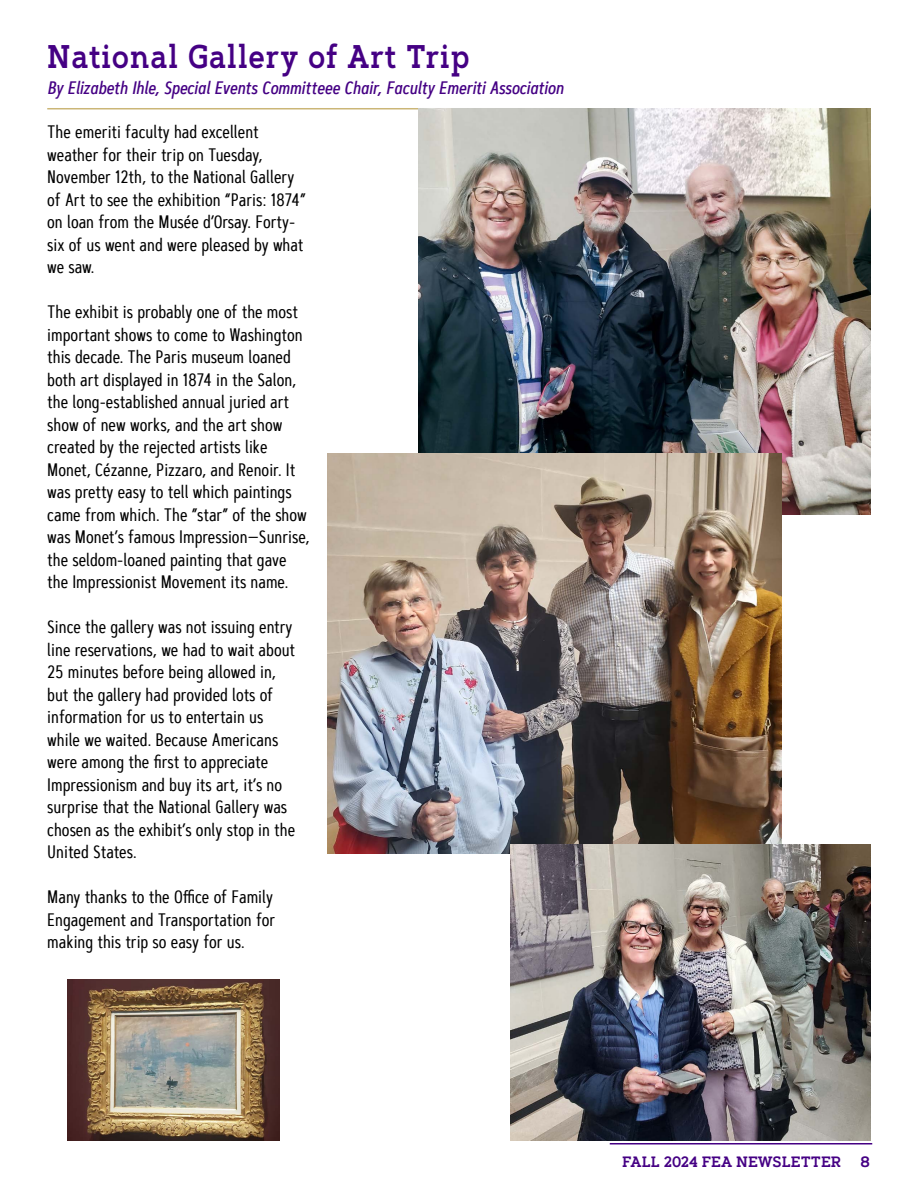
<style>
.page{position:relative;width:918px;height:1188px;background:#fff}
.page>*{position:absolute;margin:0;border:0;box-sizing:border-box;transform-origin:0 0}
.t1{font:600 32.85px "Artegra Slab";letter-spacing:.04em;color:#450084;scale:.83 1}
.t2{font:18px/22.5px "Artegra Sans Cn";color:#000}
.t3{font:18px "Artegra Sans Cn Medium It";color:#450084}
.t4{font:600 15px "Artegra Slab";color:#450084;scale:.92 1}
.t5{font:600 15px "Artegra Slab";color:#450084}
</style>
<div class="page">
<hr style="left:610px;top:1143px;width:262px;height:1px;background:#450084">
<img style="left:67px;top:980px;width:213px;height:161px">
<hr style="left:47px;top:108px;width:518px;height:1px;background:#cbb677">
<img style="left:419px;top:108px;width:452px;height:406px">
<img style="left:328px;top:454px;width:453px;height:399px">
<img style="left:510px;top:845px;width:361px;height:296px">
<h1 class="t1" style="left:47px;top:33px;width:510px">National Gallery of Art Trip</h1>
<p class="t3" style="left:47px;top:76px;width:518px">By Elizabeth Ihle, Special Events Committeee Chair, Faculty Emeriti Association</p>
<p class="t2" style="left:47px;top:121px;width:260px">The emeriti faculty had excellent weather for their trip on Tuesday,<br>November 12th, to the National Gallery of Art to see the exhibition “Paris: 1874” on loan from the Musée d’Orsay. Forty&shy;six of us went and were pleased by what we saw.</p>
<p class="t2" style="left:47px;top:301px;width:264px">The exhibit is probably one of the most important shows to come to Washington this decade. The Paris museum loaned both art displayed in 1874 in the Salon, the long-established annual juried art show of new works, and the art show created by the rejected artists like Monet, Cézanne, Pizzaro, and Renoir. It was pretty easy to tell which paintings came from which. The ”star” of the show was Monet’s famous Impression—Sunrise, the seldom-loaned painting that gave the Impressionist Movement its name.</p>
<p class="t2" style="left:47px;top:616px;width:249px">Since the gallery was not issuing entry line reservations, we had to wait about 25 minutes before being allowed in, but the gallery had provided lots of information for us to entertain us while we waited. Because Americans were among the first to appreciate Impressionism and buy its art, it’s no surprise that the National Gallery was chosen as the exhibit’s only stop in the United States.</p>
<p class="t2" style="left:47px;top:886px;width:230px">Many thanks to the Office of Family<br>Engagement and Transportation for making this trip so easy for us.</p>
<p class="t4" style="left:622px;top:1151px;width:240px">FALL 2024 FEA NEWSLETTER</p>
<p class="t5" style="left:861px;top:1151px;width:11px">8</p>
</div>
